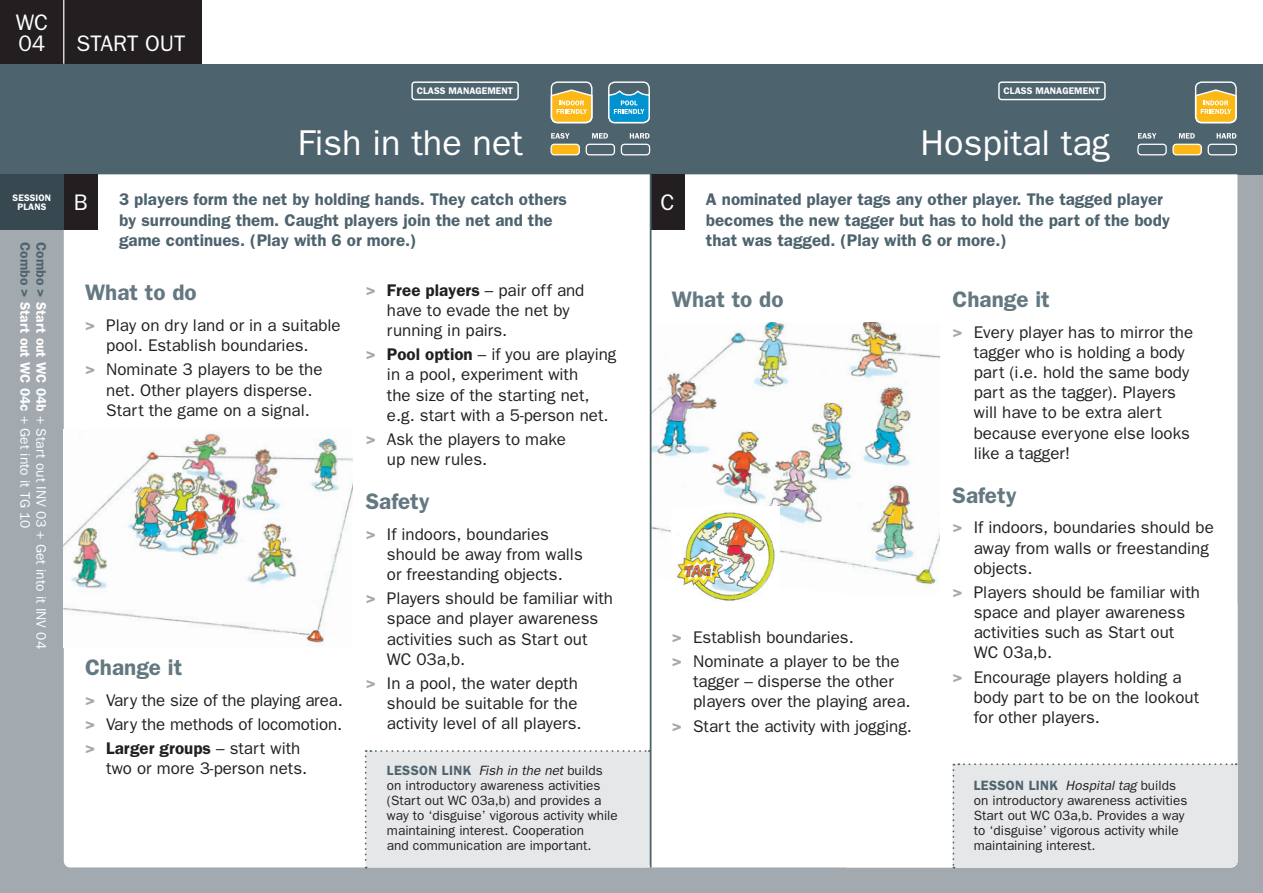
<style>
.page{position:relative;width:1263px;height:893px;background:#fff}
.page>*{position:absolute;margin:0;border:0;box-sizing:border-box;transform-origin:0 0}
.A-Name_sml{font:36px "Franklin Gothic";color:#fff}
.Letter_eg_A{font:22.65px "Franklin Gothic";color:#fff}
.B-grey{font:600 22.5px "Franklin Gothic";color:#647882}
.Tab_right{font:22.5px "Franklin Gothic";color:#fff}
.Tab_centred{font:22.5px/21px "Franklin Gothic";color:#fff}
.Text-bullet{font:16.95px/20.1px "Franklin Gothic";color:#231f20}
.Text-bullet_space_af{font:16.95px/20.1px "Franklin Gothic";color:#231f20}
.Intro_text-grey{font:600 16.95px/20.2px "Franklin Gothic";color:#4d636e}
.Combos{font:13.8px "Franklin Gothic";color:#fff}
.Lesson_link-grey{font:13.5px/15px "Franklin Gothic";color:#231f20}
.t1{font:600 9.6px "Franklin Gothic";color:#fff}
.Side-Related_head_2{font:600 9.45px/9.1px "Franklin Gothic";letter-spacing:.015em;color:#fff}
.s1{font-weight:600;color:#4d636e}
.s2{font-weight:600}
.s3{font-weight:600;color:#a2a9af}
.s4{font-style:italic}
</style>
<div class="page">
<div style="left:0;top:64px;width:1263px;height:829px;background:#a2a9af"></div>
<div style="left:0;top:64px;width:1263px;height:110px;background:#4d636e"></div>
<div style="left:64px;top:174px;width:1173px;height:693px;background:#fff"></div>
<div style="left:551px;top:81px;width:41px;height:42px;border:1px solid #fff;border-radius:6px"></div>
<svg style="left:550px;top:88px;width:43px;height:36px;background:#e2bd5c"></svg>
<div style="left:608px;top:81px;width:42px;height:42px;border:1px solid #fff;border-radius:6px"></div>
<svg style="left:608px;top:91px;width:42px;height:33px"></svg>
<div style="left:1195px;top:81px;width:42px;height:42px;border:1px solid #fff;border-radius:6px"></div>
<svg style="left:1194px;top:88px;width:43px;height:36px;background:#e2bc5d"></svg>
<div style="left:1137px;top:144px;width:30px;height:11px;border:1px solid #fff;border-radius:3px"></div>
<div style="left:1173px;top:144px;width:28px;height:11px;background:#fcb814;border-radius:3px"></div>
<div style="left:1172px;top:144px;width:30px;height:11px;border:1px solid #fff;border-radius:3px"></div>
<div style="left:1207px;top:144px;width:30px;height:11px;border:1px solid #fff;border-radius:3px"></div>
<svg style="left:1138px;top:133px;width:18px;height:6px"></svg>
<svg style="left:1179px;top:133px;width:16px;height:6px"></svg>
<svg style="left:1216px;top:133px;width:20px;height:6px"></svg>
<div style="left:952px;top:763px;width:285px;height:105px;background:#e6e7e9"></div>
<div style="left:551px;top:144px;width:28px;height:11px;background:#fcb814;border-radius:3px"></div>
<div style="left:550px;top:144px;width:30px;height:11px;border:1px solid #fff;border-radius:3px"></div>
<div style="left:586px;top:144px;width:29px;height:11px;border:1px solid #fff;border-radius:3px"></div>
<div style="left:621px;top:144px;width:29px;height:11px;border:1px solid #fff;border-radius:3px"></div>
<svg style="left:551px;top:133px;width:19px;height:6px"></svg>
<svg style="left:592px;top:133px;width:16px;height:6px"></svg>
<svg style="left:630px;top:133px;width:19px;height:6px"></svg>
<img style="left:64px;top:429px;width:289px;height:219px">
<div style="left:411px;top:81px;width:108px;height:19px;border:1px solid #fff;border-radius:3px"></div>
<div style="left:365px;top:750px;width:286px;height:118px;background:#e6e7e9"></div>
<div style="left:998px;top:81px;width:108px;height:19px;border:1px solid #fff;border-radius:3px"></div>
<div style="left:0;top:0;width:202px;height:64px;background:#231f20"></div>
<hr style="left:63px;top:0;width:1px;height:64px;background:#fff">
<div style="left:64px;top:174px;width:34px;height:56px;background:#231f20"></div>
<div style="left:651px;top:174px;width:34px;height:56px;background:#231f20"></div>
<img style="left:651px;top:322px;width:289px;height:272px">
<img style="left:672px;top:506px;width:107px;height:99px">
<hr style="left:650px;top:174px;width:1px;height:693px;background:#4d636e">
<div style="left:0;top:174px;width:64px;height:56px;background:#374851"></div>
<p class="Tab_centred" style="left:16px;top:11px;width:34px">WC<br>04</p>
<p class="Side-Related_head_2" style="left:17px;top:193px;width:31px;text-indent:-5px">SESSION<br>PLANS</p>
<p class="Combos" style="left:49px;top:242px;width:408px;rotate:90deg"><span class="s1">Combo &gt;</span> <span class="s2">Start out WC 04b</span> + Start out INV 03 + Get into it INV 04</p>
<p class="Combos" style="left:33px;top:242px;width:288px;rotate:90deg"><span class="s1">Combo &gt;</span> <span class="s2">Start out WC 04c</span> + Get into it TG 10</p>
<p class="Tab_right" style="left:77px;top:30px;width:111px">START OUT</p>
<p class="t1" style="left:417px;top:85px;width:98px">CLASS MANAGEMENT</p>
<p class="t1" style="left:1004px;top:85px;width:98px">CLASS MANAGEMENT</p>
<p class="A-Name_sml" style="left:298px;top:122px;width:227px">Fish in the net</p>
<p class="A-Name_sml" style="left:920px;top:122px;width:191px">Hospital tag</p>
<p class="Intro_text-grey" style="left:119px;top:189px;width:449px">3 players form the net by holding hands. They catch others by surrounding them. Caught players join the net and the game continues. (Play with 6 or more.)</p>
<p class="Text-bullet" style="left:387px;top:280px;width:199px;text-indent:-21px"><span class="s3">&gt;</span> <span class="s2">Free players</span> – pair off and have to evade the net by running in pairs.</p>
<p class="Text-bullet" style="left:387px;top:344px;width:231px;text-indent:-21px"><span class="s3">&gt;</span> <span class="s2">Pool option</span> – if you are playing in a pool, experiment with<br>the size of the starting net, e.g. start with a 5-person net.</p>
<p class="Text-bullet_space_af" style="left:387px;top:429px;width:180px;text-indent:-21px"><span class="s3">&gt;</span> Ask the players to make up new rules.</p>
<p class="B-grey" style="left:366px;top:488px;width:65px">Safety</p>
<p class="Text-bullet" style="left:387px;top:524px;width:197px;text-indent:-21px"><span class="s3">&gt;</span> If indoors, boundaries should be away from walls or freestanding objects.</p>
<p class="Text-bullet" style="left:387px;top:588px;width:228px;text-indent:-21px"><span class="s3">&gt;</span> Players should be familiar with space and player awareness activities such as Start out<br>WC 03a,b.</p>
<p class="Text-bullet" style="left:387px;top:673px;width:196px;text-indent:-21px"><span class="s3">&gt;</span> In a pool, the water depth should be suitable for the activity level of all players.</p>
<p class="Lesson_link-grey" style="left:387px;top:763px;width:232px"><span class="s1">Lesson link</span> <span class="s4">Fish in the net</span> builds on introductory awareness activities (Start out WC 03a,b) and provides a way to ‘disguise’ vigorous activity while maintaining interest. Cooperation<br>and communication are important.</p>
<p class="Letter_eg_A" style="left:74px;top:189px;width:15px">B</p>
<p class="Letter_eg_A" style="left:661px;top:189px;width:15px">C</p>
<p class="Intro_text-grey" style="left:706px;top:189px;width:466px">A nominated player tags any other player. The tagged player becomes the new tagger but has to hold the part of the body that was tagged. (Play with 6 or more.)</p>
<p class="B-grey" style="left:85px;top:279px;width:113px">What to do</p>
<p class="Text-bullet" style="left:106px;top:315px;width:236px;text-indent:-21px"><span class="s3">&gt;</span> Play on dry land or in a suitable pool. Establish boundaries.</p>
<p class="Text-bullet_space_af" style="left:106px;top:359px;width:218px;text-indent:-21px"><span class="s3">&gt;</span> Nominate 3 players to be the net. Other players disperse.<br>Start the game on a signal.</p>
<p class="B-grey" style="left:952px;top:286px;width:99px">Change it</p>
<p class="Text-bullet_space_af" style="left:974px;top:322px;width:221px;text-indent:-21px"><span class="s3">&gt;</span> Every player has to mirror the tagger who is holding a body part (i.e. hold the same body part as the tagger). Players will have to be extra alert because everyone else looks like a tagger!</p>
<p class="B-grey" style="left:952px;top:482px;width:65px">Safety</p>
<p class="Text-bullet" style="left:974px;top:517px;width:242px;text-indent:-21px"><span class="s3">&gt;</span> If indoors, boundaries should be away from walls or freestanding objects.</p>
<p class="Text-bullet" style="left:974px;top:582px;width:228px;text-indent:-21px"><span class="s3">&gt;</span> Players should be familiar with space and player awareness activities such as Start out<br>WC 03a,b.</p>
<p class="Text-bullet" style="left:974px;top:666px;width:227px;text-indent:-21px"><span class="s3">&gt;</span> Encourage players holding a body part to be on the lookout for other players.</p>
<p class="B-grey" style="left:672px;top:286px;width:113px">What to do</p>
<p class="Text-bullet" style="left:672px;top:626px;width:183px"><span class="s3">&gt;</span> Establish boundaries.</p>
<p class="Text-bullet" style="left:693px;top:651px;width:219px;text-indent:-21px"><span class="s3">&gt;</span> Nominate a player to be the tagger – disperse the other players over the playing area.</p>
<p class="Text-bullet_space_af" style="left:672px;top:715px;width:242px"><span class="s3">&gt;</span> Start the activity with jogging.</p>
<p class="B-grey" style="left:85px;top:654px;width:99px">Change it</p>
<p class="Text-bullet" style="left:85px;top:689px;width:259px"><span class="s3">&gt;</span> Vary the size of the playing area.</p>
<p class="Text-bullet" style="left:85px;top:714px;width:259px"><span class="s3">&gt;</span> Vary the methods of locomotion.</p>
<p class="Text-bullet" style="left:106px;top:738px;width:202px;text-indent:-21px"><span class="s3">&gt;</span> <span class="s2">Larger groups</span> – start with two or more 3-person nets.</p>
<p class="Lesson_link-grey" style="left:974px;top:778px;width:215px"><span class="s1">Lesson link</span> <span class="s4">Hospital tag</span> builds on introductory awareness activities Start out WC 03a,b. Provides a way to ‘disguise’ vigorous activity while maintaining interest.</p>
</div>
